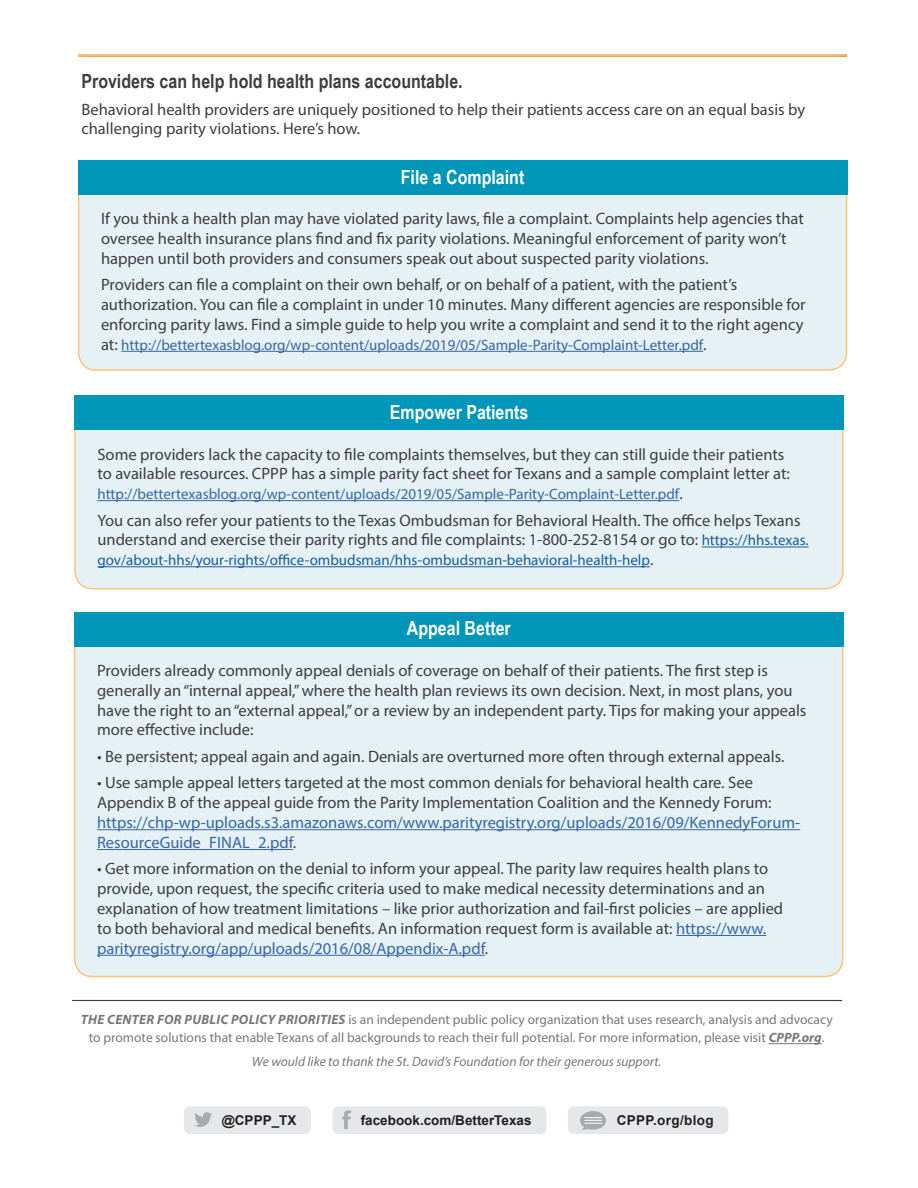
<style>
.page{position:relative;width:918px;height:1188px;background:#fff}
.page>*{position:absolute;margin:0;border:0;box-sizing:border-box;transform-origin:0 0}
.t1{font:700 19.5px "Arial Narrow";color:#3e3e3f}
.t2{font:700 19.5px "Arial Narrow";color:#fff}
.t3{font:16.5px/19.8px "Myriad Pro";color:#3e3e3f}
.t4{font:15px "Myriad Pro";color:#3667a4}
.t5{font:15px "Myriad Pro";color:#175d9e}
.t6{font:13.5px/18px "Myriad Pro";color:#76787b;text-align:center}
.t7{font:italic 13.5px "Myriad Pro";color:#76787b}
.t8{font:700 13.5px "Arial";color:#231f20}
.t9{font:700 13.5px "Arial";letter-spacing:.025em;color:#231f20}
.s1{font-size:16.5px;color:#3e3e3f}
.s2{font-size:15px;color:#175d9e}
.s3{color:#3667a4}
.s4{font-weight:700;font-style:italic}
</style>
<div class="page">
<div style="left:79px;top:179px;width:768px;height:191px;background:#e6f1f6;border-radius:18px"></div>
<div style="left:78px;top:179px;width:769px;height:192px;border:2px solid #ffc379;border-radius:18px"></div>
<div style="left:77px;top:52px;width:771px;height:6px;background:#6c6d70;opacity:.35"></div>
<div style="left:78px;top:160px;width:769px;height:35px;background:#0096b9"></div>
<hr style="left:121px;top:351px;width:582px;height:1px;background:#3667a4">
<div style="left:75px;top:415px;width:768px;height:174px;background:#e6f1f6;border-radius:18px"></div>
<div style="left:74px;top:414px;width:770px;height:176px;border:2px solid #ffc379;border-radius:18px"></div>
<div style="left:74px;top:395px;width:770px;height:35px;background:#0096b9"></div>
<hr style="left:97px;top:500px;width:582px;height:1px;background:#3667a4">
<hr style="left:702px;top:547px;width:107px;height:1px;background:#175d9e">
<hr style="left:97px;top:566px;width:553px;height:1px;background:#175d9e">
<div style="left:75px;top:631px;width:768px;height:346px;background:#e6f1f6;border-radius:18px"></div>
<div style="left:74px;top:612px;width:769px;height:35px;background:#0096b9"></div>
<hr style="left:97px;top:829px;width:703px;height:1px;background:#3667a4">
<hr style="left:97px;top:849px;width:196px;height:1px;background:#3667a4">
<hr style="left:676px;top:935px;width:90px;height:1px;background:#3667a4">
<hr style="left:97px;top:955px;width:388px;height:1px;background:#3667a4">
<hr style="left:769px;top:1043px;width:53px;height:1px;background:#76787b">
<div style="left:184px;top:1106px;width:127px;height:28px;background:#e6e7e9;border-radius:6px"></div>
<svg style="left:195px;top:1112px;width:17px;height:15px"></svg>
<div style="left:332px;top:1106px;width:214px;height:28px;background:#e6e7e9;border-radius:6px"></div>
<svg style="left:342px;top:1110px;width:9px;height:19px"></svg>
<div style="left:568px;top:1106px;width:160px;height:28px;background:#e6e7e9;border-radius:6px"></div>
<svg style="left:580px;top:1111px;width:26px;height:19px"></svg>
<hr style="left:71px;top:998px;width:772px;height:4px;background:#3e3e3f;opacity:.35">
<p class="t1" style="left:81px;top:66px;width:383px">Providers can help hold health plans accountable.</p>
<p class="t3" style="left:81px;top:99px;width:725px">Behavioral health providers are uniquely positioned to help their patients access care on an equal basis by challenging parity violations. Here’s how.</p>
<p class="t2" style="left:401px;top:162px;width:125px">File a Complaint</p>
<p class="t3" style="left:101px;top:209px;width:704px">If you think a health plan may have violated parity laws, file a complaint. Complaints help agencies that oversee health insurance plans find and fix parity violations. Meaningful enforcement of parity won’t happen until both providers and consumers speak out about suspected parity violations.</p>
<p class="t3" style="left:101px;top:275px;width:706px">Providers can file a complaint on their own behalf, or on behalf of a patient, with the patient’s authorization. You can file a complaint in under 10 minutes. Many different agencies are responsible for enforcing parity laws. Find a simple guide to help you write a complaint and send it to the right agency</p>
<p class="t4" style="left:101px;top:336px;width:607px"><span class="s1">at:</span> http://bettertexasblog.org/wp-content/uploads/2019/05/Sample-Parity-Complaint-Letter.pdf<span class="s1">.</span></p>
<p class="t2" style="left:390px;top:397px;width:140px">Empower Patients</p>
<p class="t3" style="left:97px;top:444px;width:694px">Some providers lack the capacity to file complaints themselves, but they can still guide their patients to available resources. CPPP has a simple parity fact sheet for Texans and a sample complaint letter at:</p>
<p class="t4" style="left:97px;top:485px;width:587px">http://bettertexasblog.org/wp-content/uploads/2019/05/Sample-Parity-Complaint-Letter.pdf<span class="s1">.</span></p>
<p class="t3" style="left:97px;top:510px;width:713px">You can also refer your patients to the Texas Ombudsman for Behavioral Health. The office helps Texans understand and exercise their parity rights and file complaints: 1-800-252-8154 or go to: <span class="s2">https://hhs.texas.</span></p>
<p class="t5" style="left:97px;top:551px;width:558px">gov/about-hhs/your-rights/office-ombudsman/hhs-ombudsman-behavioral-health-help<span class="s1">.</span></p>
<p class="t2" style="left:407px;top:614px;width:105px">Appeal Better</p>
<p class="t3" style="left:97px;top:660px;width:711px">Providers already commonly appeal denials of coverage on behalf of their patients. The first step is generally an “internal appeal,” where the health plan reviews its own decision. Next, in most plans, you have the right to an “external appeal,” or a review by an independent party. Tips for making your appeals more effective include:</p>
<p class="t3" style="left:97px;top:746px;width:689px">• Be persistent; appeal again and again. Denials are overturned more often through external appeals.</p>
<p class="t3" style="left:97px;top:773px;width:705px">• Use sample appeal letters targeted at the most common denials for behavioral health care. See Appendix B of the appeal guide from the Parity Implementation Coalition and the Kennedy Forum: <span class="s3">https://chp-wp-uploads.s3.amazonaws.com/www.parityregistry.org/uploads/2016/09/KennedyForum-ResourceGuide_FINAL_2.pdf</span>.</p>
<p class="t3" style="left:97px;top:859px;width:688px">• Get more information on the denial to inform your appeal. The parity law requires health plans to provide, upon request, the specific criteria used to make medical necessity determinations and an explanation of how treatment limitations – like prior authorization and fail-first policies – are applied to both behavioral and medical benefits. An information request form is available at: <span class="s3">https://www. parityregistry.org/app/uploads/2016/08/Appendix-A.pdf</span>.</p>
<p class="t6" style="left:81px;top:1011px;width:753px"><span class="s4">THE CENTER FOR PUBLIC POLICY PRIORITIES</span> is an independent public policy organization that uses research, analysis and advocacy to promote solutions that enable Texans of all backgrounds to reach their full potential. For more information, please visit <span class="s4">CPPP.org</span>.</p>
<p class="t7" style="left:252px;top:1053px;width:411px">We would like to thank the St. David’s Foundation for their generous support.</p>
<p class="t8" style="left:222px;top:1111px;width:76px">@CPPP_TX</p>
<p class="t8" style="left:361px;top:1111px;width:172px">facebook.com/BetterTexas</p>
<p class="t9" style="left:617px;top:1111px;width:98px">CPPP.org/blog</p>
</div>
